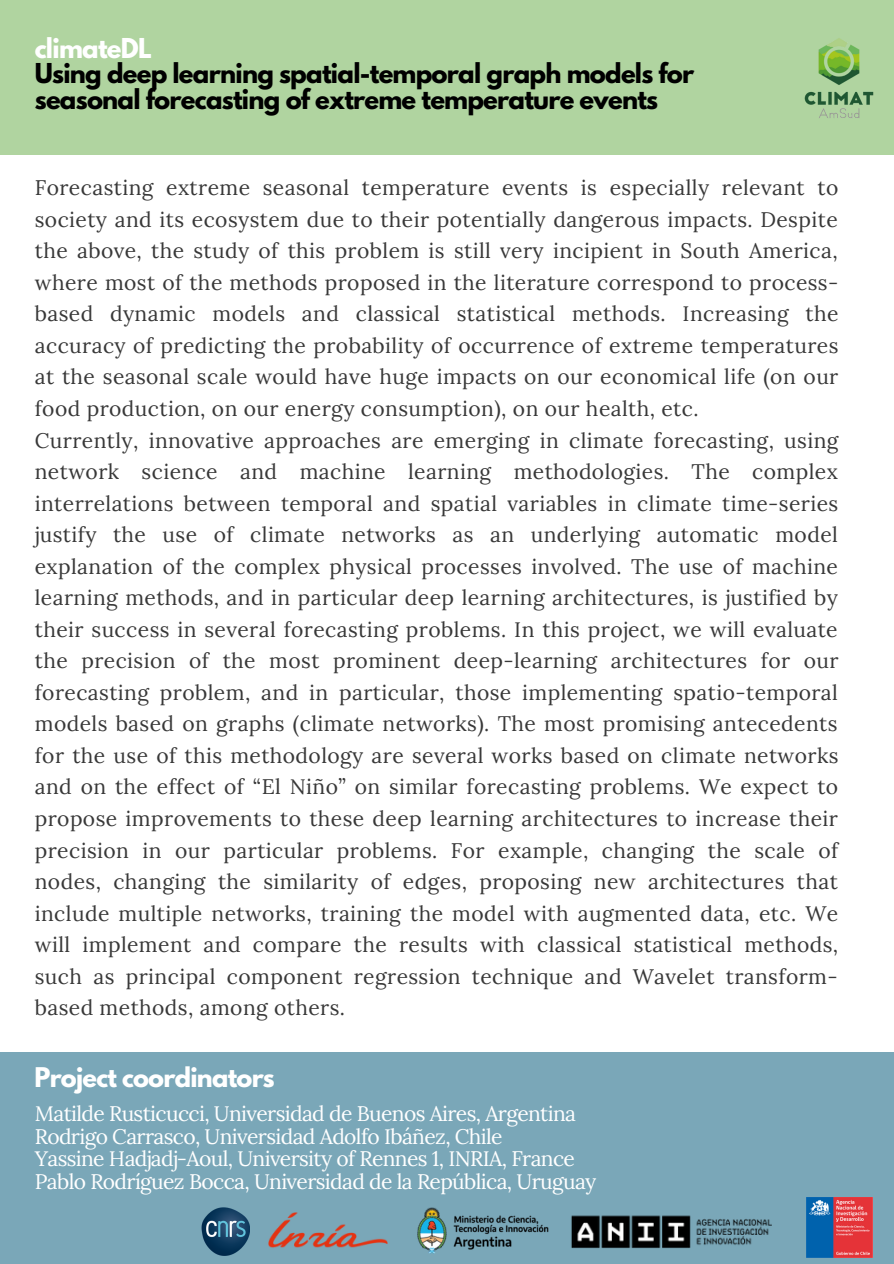
<style>
.page{position:relative;width:894px;height:1264px;background:#fff}
.page>*{position:absolute;margin:0;border:0;box-sizing:border-box;transform-origin:0 0}
.t1{font:700 24.3px/26px "League Spartan";letter-spacing:-.03em;color:#000}
.t2{font:700 24.3px "League Spartan";letter-spacing:-.03em;color:#fff}
.t3{font:700 24px "League Spartan";letter-spacing:-.03em;color:#fff}
.t4{font:21px/31.5px "Lora";letter-spacing:.02em;color:#383838;text-align:justify}
.t5{font:21px "Lora";letter-spacing:-.03em;color:#fff}
</style>
<div class="page">
<div style="left:0;top:0;width:893px;height:155px;background:#b0d4a0"></div>
<img style="left:804px;top:38px;width:70px;height:80px">
<div style="left:0;top:1052px;width:893px;height:211px;background:#7aa7b8"></div>
<img style="left:571px;top:1215px;width:201px;height:34px">
<img style="left:268px;top:1212px;width:120px;height:36px">
<img style="left:201px;top:1207px;width:49px;height:48px">
<img style="left:417px;top:1207px;width:132px;height:47px">
<img style="left:806px;top:1197px;width:66px;height:60px">
<p class="t2" style="left:35px;top:36px;width:118px">climateDL</p>
<p class="t1" style="left:35px;top:64px;width:661px">Using deep learning spatial-temporal graph models for seasonal forecasting of extreme temperature events</p>
<p class="t4" style="left:35px;top:172px;width:804px">Forecasting extreme seasonal temperature events is especially relevant to society and its ecosystem due to their potentially dangerous impacts. Despite the above, the study of this problem is still very incipient in South America, where most of the methods proposed in the literature correspond to process&shy;based dynamic models and classical statistical methods. Increasing the accuracy of predicting the probability of occurrence of extreme temperatures at the seasonal scale would have huge impacts on our economical life (on our food production, on our energy consumption), on our health, etc.</p>
<p class="t4" style="left:35px;top:424px;width:805px">Currently, innovative approaches are emerging in climate forecasting, using network science and machine learning methodologies. The complex interrelations between temporal and spatial variables in climate time-series justify the use of climate networks as an underlying automatic model explanation of the complex physical processes involved. The use of machine learning methods, and in particular deep learning architectures, is justified by their success in several forecasting problems. In this project, we will evaluate the precision of the most prominent deep-learning architectures for our forecasting problem, and in particular, those implementing spatio-temporal models based on graphs (climate networks). The most promising antecedents for the use of this methodology are several works based on climate networks and on the effect of “El Niño” on similar forecasting problems. We expect to propose improvements to these deep learning architectures to increase their precision in our particular problems. For example, changing the scale of nodes, changing the similarity of edges, proposing new architectures that include multiple networks, training the model with augmented data, etc. We will implement and compare the results with classical statistical methods, such as principal component regression technique and Wavelet transform&shy;based methods, among others.</p>
<p class="t3" style="left:34px;top:1065px;width:242px">Project coordinators</p>
<p class="t5" style="left:35px;top:1099px;width:542px">Matilde Rusticucci, Universidad de Buenos Aires, Argentina</p>
<p class="t5" style="left:35px;top:1122px;width:469px">Rodrigo Carrasco, Universidad Adolfo Ibáñez, Chile</p>
<p class="t5" style="left:35px;top:1145px;width:541px">Yassine Hadjadj-Aoul, University of Rennes 1, INRIA, France</p>
<p class="t5" style="left:35px;top:1167px;width:563px">Pablo Rodríguez Bocca, Universidad de la República, Uruguay</p>
</div>
